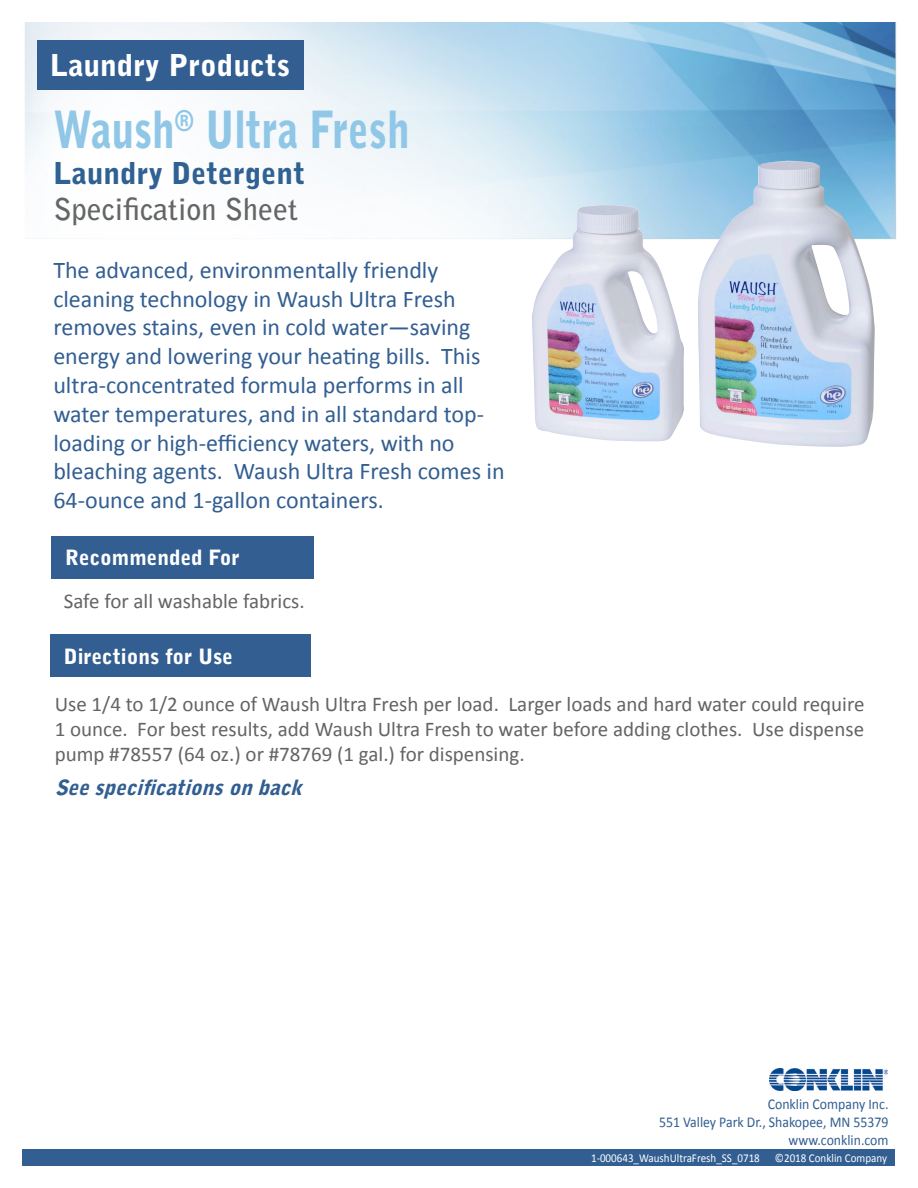
<style>
.page{position:relative;width:918px;height:1188px;background:#fff}
.page>*{position:absolute;margin:0;border:0;box-sizing:border-box;transform-origin:0 0}
.t1{font:900 51px "Bell Gothic Std";color:#90c7e7;scale:.8 1}
.t2{font:700 30px "Bell Gothic Std";color:#646565}
.t3{font:900 30px "Bell Gothic Std";color:#2f6193}
.t4{font:900 30px "Bell Gothic Std";color:#fff}
.t5{font:24px/28.8px "Calibri";color:#325e92}
.t6{font:21px/25.2px "Calibri";color:#646464;text-align:justify}
.t7{font:900 21px "Bell Gothic Std";color:#fff}
.t8{font:italic 900 21px "Bell Gothic Std";color:#325e92}
.t9{font:15px "Calibri";color:#325e92;scale:.92 1}
.t10{font:12px "Calibri";color:#fff;scale:.92 1}
</style>
<div class="page">
<img style="left:25px;top:23px;width:871px;height:216px">
<div style="left:22px;top:1149px;width:873px;height:17px;background:#325e92"></div>
<img style="left:532px;top:161px;width:343px;height:286px">
<div style="left:52px;top:536px;width:262px;height:42px;background:#325e92"></div>
<div style="left:37px;top:40px;width:267px;height:50px;background:#325e92"></div>
<div style="left:50px;top:635px;width:261px;height:42px;background:#325e92"></div>
<img style="left:769px;top:1069px;width:118px;height:22px">
<p class="t4" style="left:50px;top:48px;width:241px">Laundry Products</p>
<p class="t1" style="left:53px;top:100px;width:447px">Waush<sup>®</sup> Ultra Fresh</p>
<p class="t3" style="left:53px;top:156px;width:253px">Laundry Detergent</p>
<p class="t2" style="left:53px;top:191px;width:246px">Specification Sheet</p>
<p class="t5" style="left:53px;top:256px;width:453px">The advanced, environmentally friendly cleaning technology in Waush Ultra Fresh removes stains, even in cold water—saving energy and lowering your heating bills. This ultra-concentrated formula performs in all water temperatures, and in all standard top&shy;loading or high-efficiency waters, with no bleaching agents. Waush Ultra Fresh comes in 64-ounce and 1-gallon containers.</p>
<p class="t7" style="left:65px;top:545px;width:176px">Recommended For</p>
<p class="t6" style="left:64px;top:588px;width:243px">Safe for all washable fabrics.</p>
<p class="t7" style="left:64px;top:644px;width:171px">Directions for Use</p>
<p class="t6" style="left:55px;top:692px;width:811px">Use 1/4 to 1/2 ounce of Waush Ultra Fresh per load. Larger loads and hard water could require 1 ounce. For best results, add Waush Ultra Fresh to water before adding clothes. Use dispense pump #78557 (64 oz.) or #78769 (1 gal.) for dispensing.</p>
<p class="t8" style="left:55px;top:775px;width:255px">Seespecificationsonback</p>
<p class="t9" style="left:768px;top:1094px;width:133px">Conklin Company Inc.</p>
<p class="t9" style="left:659px;top:1112px;width:251px">551 Valley Park Dr., Shakopee, MN 55379</p>
<p class="t9" style="left:789px;top:1130px;width:110px">www.conklin.com</p>
<p class="t10" style="left:591px;top:1150px;width:323px">1-000643_WaushUltraFresh_SS_0718 ©2018 Conklin Company</p>
</div>
